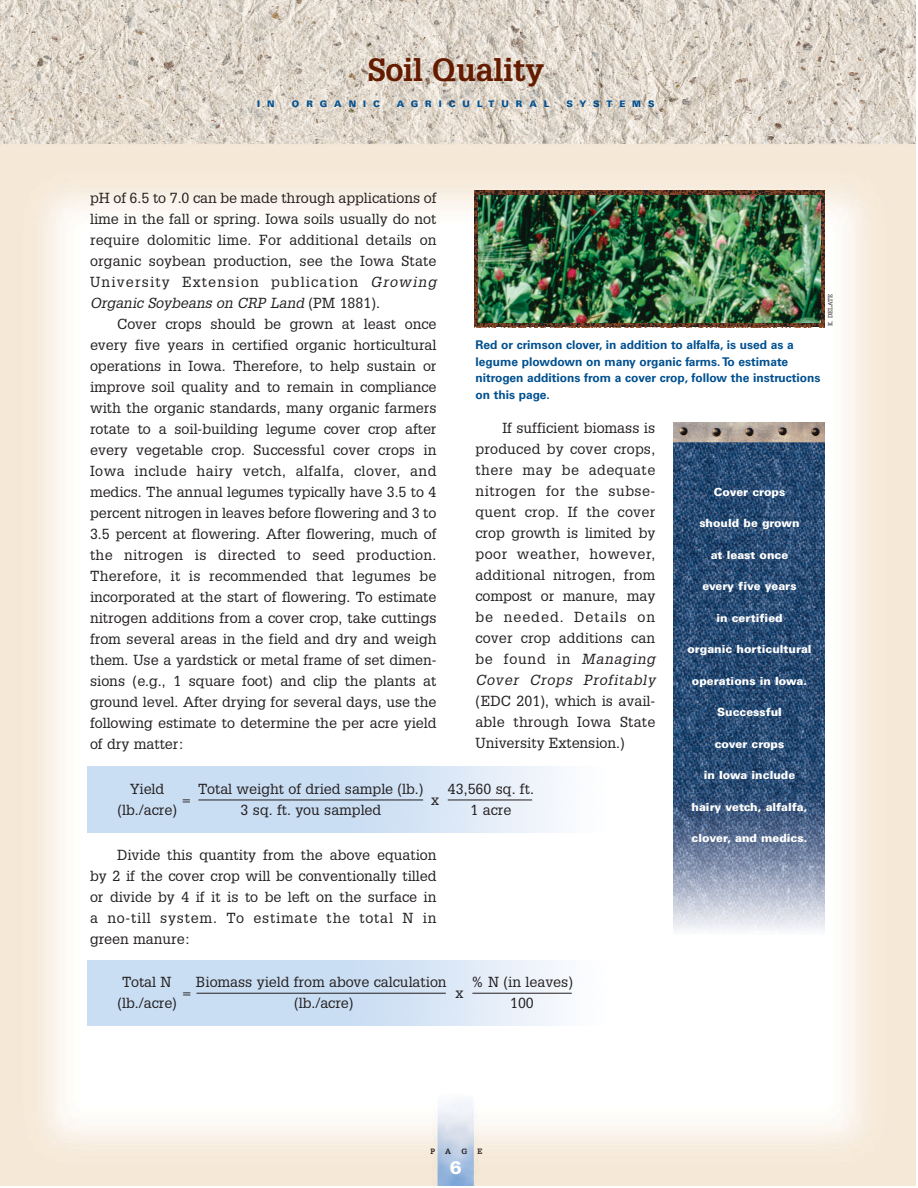
<style>
.page{position:relative;width:918px;height:1188px;background:#fff}
.page>*{position:absolute;margin:0;border:0;box-sizing:border-box;transform-origin:0 0}
.t1{font:700 31.5px "Glypha";letter-spacing:-.015em;color:#641b00}
.t2{font:900 18px "Univers";color:#fff}
.t3{font:14.25px/21px "Glypha";color:#231f20;text-align:justify}
.t4{font:700 12px/16.5px "Univers";color:#005090}
.t5{font:900 11.25px "Univers";color:#fff}
.t6{font:900 9px "Univers";letter-spacing:.775em;color:#005090}
.t7{font:700 7.5px "Glypha";color:#231f20}
.t8{font:6px "Glypha";color:#231f20}
.s1{font-style:italic}
</style>
<div class="page">
<img style="left:0;top:0;width:915px;height:1186px">
<img style="left:673px;top:422px;width:152px;height:513px">
<img style="left:474px;top:191px;width:351px;height:136px">
<img style="left:478px;top:195px;width:342px;height:128px">
<svg style="left:87px;top:767px;width:581px;height:65px;fill:#cddff3"></svg>
<svg style="left:87px;top:960px;width:581px;height:66px;fill:#cddff3"></svg>
<hr style="left:198px;top:800px;width:225px;height:1px;background:#231f20">
<hr style="left:448px;top:800px;width:84px;height:1px;background:#231f20">
<hr style="left:196px;top:993px;width:250px;height:1px;background:#231f20">
<hr style="left:472px;top:993px;width:100px;height:1px;background:#231f20">
<h1 class="t1" style="left:368px;top:58px;width:178px">Soil Quality</h1>
<p class="t6" style="left:257px;top:101px;width:19px">I N</p>
<p class="t6" style="left:292px;top:101px;width:90px">ORGANIC</p>
<p class="t6" style="left:397px;top:101px;width:154px">AGRICULTURAL</p>
<p class="t6" style="left:567px;top:101px;width:90px">SYSTEMS</p>
<p class="t3" style="left:90px;top:188px;width:348px">pH of 6.5 to 7.0 can be made through applications of lime in the fall or spring. Iowa soils usually do not require dolomitic lime. For additional details on organic soybean production, see the Iowa State University Extension publication <span class="s1">Growing Organic Soybeans on CRP Land</span> (PM 1881).</p>
<p class="t3" style="left:90px;top:314px;width:348px;text-indent:27px">Cover crops should be grown at least once every five years in certified organic horticultural operations in Iowa. Therefore, to help sustain or improve soil quality and to remain in compliance with the organic standards, many organic farmers rotate to a soil-building legume cover crop after every vegetable crop. Successful cover crops in Iowa include hairy vetch, alfalfa, clover, and medics. The annual legumes typically have 3.5 to 4 percent nitrogen in leaves before flowering and 3 to 3.5 percent at flowering. After flowering, much of the nitrogen is directed to seed production.<br>Therefore, it is recommended that legumes be incorporated at the start of flowering. To estimate nitrogen additions from a cover crop, take cuttings from several areas in the field and dry and weigh them. Use a yardstick or metal frame of set dimen&shy;sions (e.g., 1 square foot) and clip the plants at ground level. After drying for several days, use the following estimate to determine the per acre yield of dry matter:</p>
<p class="t8" style="left:828px;top:326px;width:34px;rotate:-90deg">K. DELATE</p>
<p class="t4" style="left:476px;top:338px;width:347px">Red or crimson clover, in addition to alfalfa, is used as a legume plowdown on many organic farms.To estimate nitrogen additions from a cover crop, follow the instructions on this page.</p>
<p class="t3" style="left:476px;top:419px;width:181px;text-indent:27px">If sufficient biomass is produced by cover crops, there may be adequate nitrogen for the subse&shy;quent crop. If the cover crop growth is limited by poor weather, however, additional nitrogen, from compost or manure, may be needed. Details on cover crop additions can be found in <span class="s1">Managing Cover Crops Profitably</span></p>
<p class="t3" style="left:476px;top:692px;width:181px">(EDC 201), which is avail&shy;able through Iowa State University Extension.)</p>
<p class="t5" style="left:714px;top:488px;width:73px">Cover crops</p>
<p class="t5" style="left:699px;top:519px;width:102px">should be grown</p>
<p class="t5" style="left:711px;top:551px;width:79px">at least once</p>
<p class="t5" style="left:702px;top:582px;width:96px">every five years</p>
<p class="t5" style="left:716px;top:614px;width:68px">in certified</p>
<p class="t5" style="left:687px;top:645px;width:126px">organic horticultural</p>
<p class="t5" style="left:692px;top:677px;width:117px">operations in Iowa.</p>
<p class="t5" style="left:717px;top:708px;width:66px">Successful</p>
<p class="t5" style="left:715px;top:740px;width:71px">cover crops</p>
<p class="t5" style="left:704px;top:771px;width:93px">in Iowa include</p>
<p class="t5" style="left:692px;top:803px;width:117px">hairy vetch, alfalfa,</p>
<p class="t5" style="left:692px;top:834px;width:117px">clover, and medics.</p>
<p class="t3" style="left:198px;top:780px;width:227px">Total weight of dried sample (lb.)</p>
<p class="t3" style="left:448px;top:780px;width:88px">43,560 sq. ft.</p>
<p class="t3" style="left:130px;top:780px;width:36px">Yield</p>
<p class="t3" style="left:431px;top:790px;width:9px">x</p>
<p class="t3" style="left:182px;top:791px;width:11px">=</p>
<p class="t3" style="left:117px;top:801px;width:61px">(lb./acre)</p>
<p class="t3" style="left:241px;top:801px;width:142px">3 sq. ft. you sampled</p>
<p class="t3" style="left:471px;top:801px;width:42px">1 acre</p>
<p class="t3" style="left:90px;top:845px;width:348px;text-indent:27px">Divide this quantity from the above equation by 2 if the cover crop will be conventionally tilled or divide by 4 if it is to be left on the surface in a no-till system. To estimate the total N in green manure:</p>
<p class="t3" style="left:196px;top:973px;width:252px">Biomass yield from above calculation</p>
<p class="t3" style="left:471px;top:973px;width:103px">% N (in leaves)</p>
<p class="t3" style="left:122px;top:973px;width:51px">Total N</p>
<p class="t3" style="left:455px;top:983px;width:9px">x</p>
<p class="t3" style="left:182px;top:984px;width:11px">=</p>
<p class="t3" style="left:117px;top:994px;width:61px">(lb./acre)</p>
<p class="t3" style="left:294px;top:994px;width:61px">(lb./acre)</p>
<p class="t3" style="left:510px;top:994px;width:25px">100</p>
<p class="t7" style="left:431px;top:1148px;width:6px">P</p>
<p class="t7" style="left:445px;top:1148px;width:7px">A</p>
<p class="t7" style="left:461px;top:1148px;width:7px">G</p>
<p class="t7" style="left:478px;top:1148px;width:7px">E</p>
<p class="t2" style="left:450px;top:1161px;width:14px">6</p>
</div>
